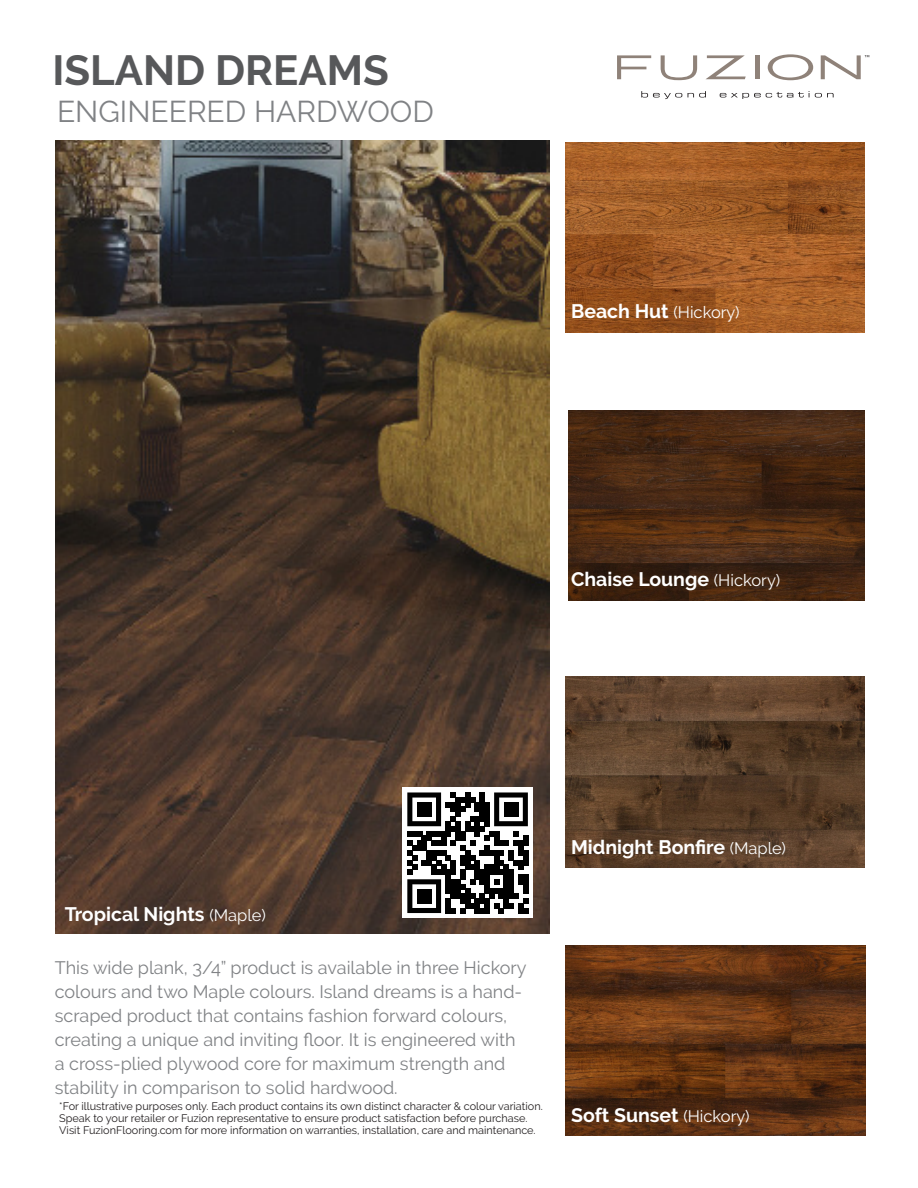
<style>
.page{position:relative;width:918px;height:1188px;background:#fff}
.page>*{position:absolute;margin:0;border:0;box-sizing:border-box;transform-origin:0 0}
.t1{font:700 42px "Raleway";color:#57585a}
.t2{font:30px "Raleway";color:#808285}
.t3{font:700 19.5px "Raleway";color:#fff}
.t4{font:18px/24px "Raleway";color:#808285}
.t5{font:16.5px "Raleway";color:#fff}
.t6{font:10.8px/12px "Raleway";color:#231f20}
.s1{font-weight:700;font-size:19.5px}
.s2{font-weight:400;font-size:16.5px}
</style>
<div class="page">
<svg style="left:617px;top:55px;width:34px;height:24px"></svg>
<svg style="left:661px;top:55px;width:36px;height:25px"></svg>
<svg style="left:706px;top:55px;width:40px;height:24px"></svg>
<hr style="left:755px;top:55px;width:4px;height:24px;background:#8f8279">
<svg style="left:768px;top:54px;width:45px;height:26px"></svg>
<svg style="left:821px;top:55px;width:48px;height:24px"></svg>
<svg style="left:641px;top:91px;width:41px;height:8px"></svg>
<svg style="left:688px;top:91px;width:18px;height:7px"></svg>
<svg style="left:720px;top:91px;width:114px;height:8px"></svg>
<img style="left:566px;top:677px;width:299px;height:190px">
<img style="left:568px;top:411px;width:297px;height:190px">
<img style="left:56px;top:141px;width:493px;height:793px">
<img style="left:566px;top:143px;width:299px;height:190px">
<img style="left:566px;top:945px;width:300px;height:190px">
<div style="left:403px;top:788px;width:130px;height:130px;background:#fff"></div>
<svg style="left:407px;top:792px;width:121px;height:121px"></svg>
<div style="left:417px;top:802px;width:14px;height:15px;background:#000"></div>
<div style="left:504px;top:802px;width:14px;height:15px;background:#000"></div>
<div style="left:417px;top:889px;width:14px;height:14px;background:#000"></div>
<p class="t1" style="left:52px;top:46px;width:338px">ISLAND DREAMS</p>
<h2 class="t2" style="left:57px;top:94px;width:378px">ENGINEERED HARDWOOD</h2>
<p class="t5" style="left:571px;top:303px;width:170px"><span class="s1">Beach Hut</span> (Hickory)</p>
<p class="t3" style="left:571px;top:568px;width:211px">Chaise Lounge <span class="s2">(Hickory)</span></p>
<p class="t3" style="left:65px;top:903px;width:202px">Tropical Nights <span class="s2">(Maple)</span></p>
<p class="t4" style="left:55px;top:955px;width:473px">This wide plank, 3/4” product is available in three Hickory colours and two Maple colours. Island dreams is a hand&shy;scraped product that contains fashion forward colours, creating a unique and inviting floor. It is engineered with a cross-plied plywood core for maximum strength and stability in comparison to solid hardwood.</p>
<p class="t6" style="left:59px;top:1100px;width:485px">*For illustrative purposes only. Each product contains its own distinct character &amp; colour variation.<br>Speak to your retailer or Fuzion representative to ensure product satisfaction before purchase.<br>Visit FuzionFlooring.com for more information on warranties, installation, care and maintenance.</p>
<p class="t3" style="left:571px;top:836px;width:216px">Midnight Bonfire <span class="s2">(Maple)</span></p>
<p class="t3" style="left:571px;top:1104px;width:180px">Soft Sunset <span class="s2">(Hickory)</span></p>
</div>
